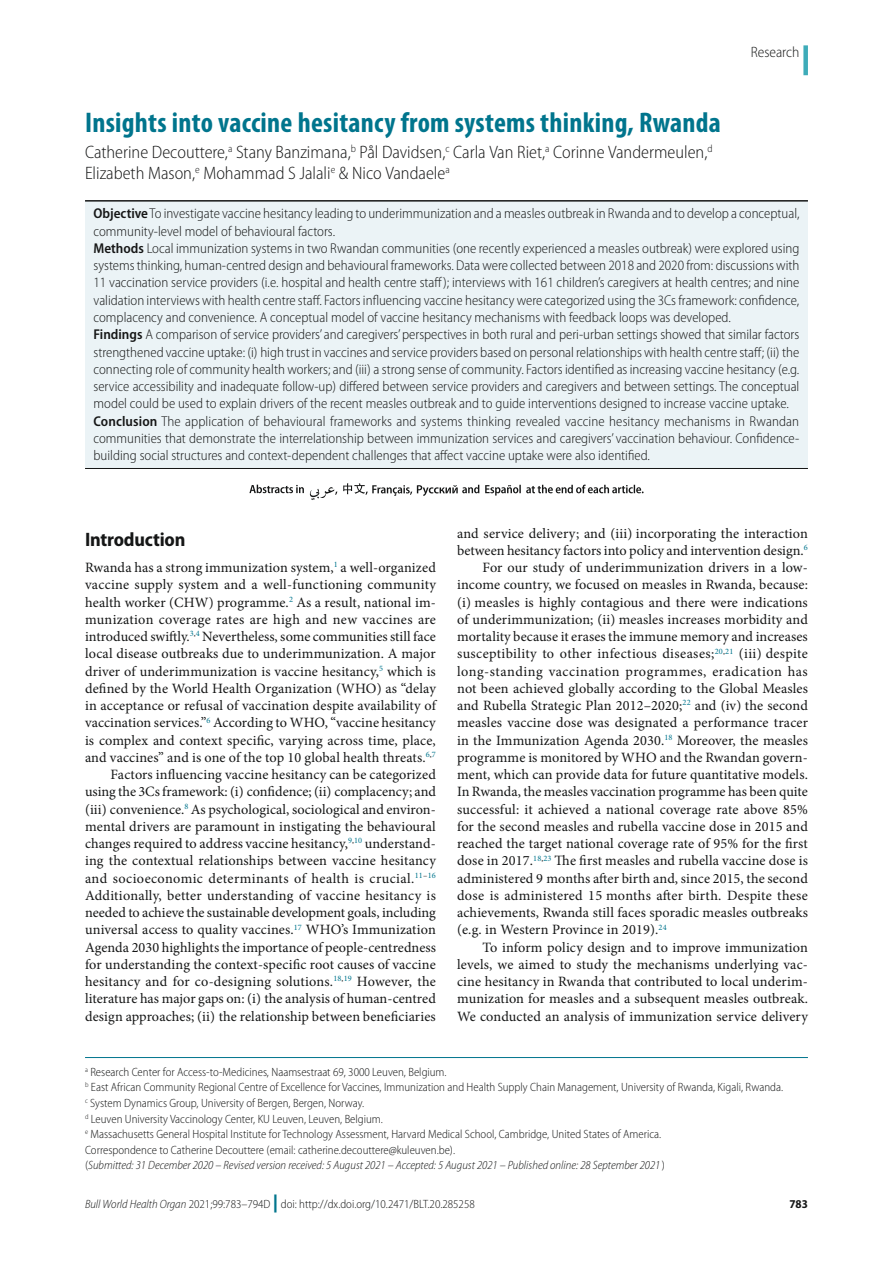
<style>
.page{position:relative;width:893px;height:1263px;background:#fff}
.page>*{position:absolute;margin:0;border:0;box-sizing:border-box;transform-origin:0 0}
.t1{font:700 condensed 28.5px "Myriad Pro";letter-spacing:.01em;color:#00758d}
.t2{font:700 semi-condensed 19.5px "Myriad Pro";letter-spacing:-.01em;color:#151616}
.t3{font:300 semi-condensed 18px/21px "Myriad Pro";color:#151616}
.t4{font:300 semi-condensed 15px "Myriad Pro";color:#151616}
.t5{font:14.25px/17.2px "Minion Pro";letter-spacing:.01em;color:#151616;text-align:right}
.t6{font:300 semi-condensed 14.25px/17.2px "Myriad Pro";color:#151616}
.t7{font:14.25px "Minion Pro";letter-spacing:.035em;color:#151616}
.t8{font:300 semi-condensed 12px/15.6px "Myriad Pro";color:#151616}
.t9{font:700 semi-condensed 12px "Myriad Pro";color:#151616}
.s1{font-weight:600}
.s2{font-style:italic}
.s3{font-weight:900;font-stretch:normal;font-size:18px;color:#00758d}
</style>
<div class="page">
<div style="left:803px;top:45px;width:5px;height:30px;background:#3eacb9"></div>
<div style="left:85px;top:201px;width:723px;height:267px;background:#ebf3f6"></div>
<hr style="left:85px;top:1057px;width:723px;height:1px;background:#00758d">
<hr style="left:85px;top:468px;width:723px;height:1px;background:#151616">
<hr style="left:85px;top:200px;width:723px;height:2px;background:#151616">
<svg style="left:310px;top:483px;width:334px;height:17px"></svg>
<svg style="left:249px;top:485px;width:55px;height:8px"></svg>
<h1 class="t1" style="left:85px;top:107px;width:637px">Insights into vaccine hesitancy from systems thinking, Rwanda</h1>
<p class="t3" style="left:85px;top:141px;width:629px">Catherine Decouttere,<sup>a</sup> Stany Banzimana,<sup>b</sup> Pål Davidsen,<sup>c</sup> Carla Van Riet,<sup>a</sup> Corinne Vandermeulen,<sup>d<br></sup>Elizabeth Mason,<sup>e</sup> Mohammad S Jalali<sup>e</sup> &amp; Nico Vandaele<sup>a</sup></p>
<p class="t4" style="left:751px;top:44px;width:50px">Research</p>
<p class="t6" style="left:94px;top:205px;width:707px"><span class="s1">Objective</span> To investigate vaccine hesitancy leading to underimmunization and a measles outbreak in Rwanda and to develop a conceptual, community-level model of behavioural factors.<br><span class="s1">Methods</span> Local immunization systems in two Rwandan communities (one recently experienced a measles outbreak) were explored using systems thinking, human-centred design and behavioural frameworks. Data were collected between 2018 and 2020 from: discussions with 11 vaccination service providers (i.e. hospital and health centre staff); interviews with 161 children’s caregivers at health centres; and nine validation interviews with health centre staff. Factors influencing vaccine hesitancy were categorized using the 3Cs framework: confidence, complacency and convenience. A conceptual model of vaccine hesitancy mechanisms with feedback loops was developed.<br><span class="s1">Findings</span> A comparison of service providers’ and caregivers’ perspectives in both rural and peri-urban settings showed that similar factors strengthened vaccine uptake: (i) high trust in vaccines and service providers based on personal relationships with health centre staff; (ii) the connecting role of community health workers; and (iii) a strong sense of community. Factors identified as increasing vaccine hesitancy (e.g. service accessibility and inadequate follow-up) differed between service providers and caregivers and between settings. The conceptual model could be used to explain drivers of the recent measles outbreak and to guide interventions designed to increase vaccine uptake.<br><span class="s1">Conclusion</span> The application of behavioural frameworks and systems thinking revealed vaccine hesitancy mechanisms in Rwandan communities that demonstrate the interrelationship between immunization services and caregivers’ vaccination behaviour. Confidence&shy;building social structures and context-dependent challenges that affect vaccine uptake were also identified.</p>
<h2 class="t2" style="left:85px;top:527px;width:102px">Introduction</h2>
<p class="t5" style="left:85px;top:559px;width:352px">Rwanda has a strong immunization system,<sup>1</sup> a well-organized vaccine supply system and a well-functioning community health worker (CHW) programme.<sup>2</sup> As a result, national im&shy;munization coverage rates are high and new vaccines are introduced swiftly.<sup>3</sup><sup>,</sup><sup>4</sup> Nevertheless, some communities still face local disease outbreaks due to underimmunization. A major driver of underimmunization is vaccine hesitancy,<sup>5</sup> which is defined by the World Health Organization (WHO) as “delay in acceptance or refusal of vaccination despite availability of vaccination services.”<sup>6</sup> According to WHO, “vaccine hesitancy is complex and context specific, varying across time, place, and vaccines” and is one of the top 10 global health threats.<sup>6</sup><sup>,</sup><sup>7<br></sup>Factors influencing vaccine hesitancy can be categorized using the 3Cs framework: (i) confidence; (ii) complacency; and (iii) convenience.<sup>8</sup> As psychological, sociological and environ&shy;mental drivers are paramount in instigating the behavioural changes required to address vaccine hesitancy,<sup>9</sup><sup>,</sup><sup>10</sup> understand&shy;ing the contextual relationships between vaccine hesitancy and socioeconomic determinants of health is crucial.<sup>11</sup><sup>–</sup><sup>16<br></sup>Additionally, better understanding of vaccine hesitancy is needed to achieve the sustainable development goals, including universal access to quality vaccines.<sup>17</sup> WHO’s Immunization Agenda 2030 highlights the importance of people-centredness for understanding the context-specific root causes of vaccine hesitancy and for co-designing solutions.<sup>18</sup><sup>,</sup><sup>19</sup> However, the literature has major gaps on: (i) the analysis of human-centred design approaches; (ii) the relationship between beneficiaries</p>
<p class="t5" style="left:457px;top:524px;width:352px">and service delivery; and (iii) incorporating the interaction</p>
<p class="t5" style="left:457px;top:542px;width:352px">between hesitancy factors into policy and intervention design.<sup>6</sup></p>
<p class="t5" style="left:483px;top:559px;width:327px">For our study of underimmunization drivers in a low-</p>
<p class="t5" style="left:457px;top:576px;width:352px">income country, we focused on measles in Rwanda, because:</p>
<p class="t5" style="left:457px;top:593px;width:352px">(i) measles is highly contagious and there were indications</p>
<p class="t5" style="left:457px;top:611px;width:352px">of underimmunization; (ii) measles increases morbidity and</p>
<p class="t5" style="left:457px;top:628px;width:352px">mortality because it erases the immune memory and increases</p>
<p class="t5" style="left:457px;top:645px;width:352px">susceptibility to other infectious diseases;<sup>20</sup><sup>,</sup><sup>21</sup> (iii) despite</p>
<p class="t7" style="left:457px;top:661px;width:352px">long-standing vaccination programmes, eradication has</p>
<p class="t5" style="left:457px;top:680px;width:352px">not been achieved globally according to the Global Measles</p>
<p class="t5" style="left:457px;top:697px;width:352px">and Rubella Strategic Plan 2012–2020;<sup>22</sup> and (iv) the second</p>
<p class="t5" style="left:457px;top:714px;width:352px">measles vaccine dose was designated a performance tracer</p>
<p class="t5" style="left:457px;top:731px;width:352px">in the Immunization Agenda 2030.<sup>18</sup> Moreover, the measles</p>
<p class="t5" style="left:457px;top:749px;width:352px">programme is monitored by WHO and the Rwandan govern-</p>
<p class="t5" style="left:457px;top:766px;width:352px">ment, which can provide data for future quantitative models.</p>
<p class="t5" style="left:457px;top:783px;width:352px">In Rwanda, the measles vaccination programme has been quite</p>
<p class="t5" style="left:457px;top:800px;width:352px">successful: it achieved a national coverage rate above 85%</p>
<p class="t5" style="left:457px;top:818px;width:352px">for the second measles and rubella vaccine dose in 2015 and</p>
<p class="t5" style="left:457px;top:835px;width:352px">reached the target national coverage rate of 95% for the first</p>
<p class="t5" style="left:457px;top:852px;width:352px">dose in 2017.<sup>18</sup><sup>,</sup><sup>23</sup> The first measles and rubella vaccine dose is</p>
<p class="t5" style="left:457px;top:869px;width:352px">administered 9 months after birth and, since 2015, the second</p>
<p class="t5" style="left:457px;top:887px;width:352px">dose is administered 15 months after birth. Despite these</p>
<p class="t5" style="left:457px;top:904px;width:352px">achievements, Rwanda still faces sporadic measles outbreaks</p>
<p class="t5" style="left:457px;top:921px;width:211px">(e.g. in Western Province in 2019).<sup>24</sup></p>
<p class="t5" style="left:483px;top:938px;width:327px">To inform policy design and to improve immunization</p>
<p class="t5" style="left:457px;top:956px;width:352px">levels, we aimed to study the mechanisms underlying vac-</p>
<p class="t5" style="left:457px;top:973px;width:352px">cine hesitancy in Rwanda that contributed to local underim-</p>
<p class="t5" style="left:457px;top:990px;width:352px">munization for measles and a subsequent measles outbreak.</p>
<p class="t5" style="left:457px;top:1007px;width:352px">We conducted an analysis of immunization service delivery</p>
<p class="t8" style="left:85px;top:1064px;width:700px"><sup>a</sup> Research Center for Access-to-Medicines, Naamsestraat 69, 3000 Leuven, Belgium.<br><sup>b</sup> East African Community Regional Centre of Excellence for Vaccines, Immunization and Health Supply Chain Management, University of Rwanda, Kigali, Rwanda. <sup>c</sup> System Dynamics Group, University of Bergen, Bergen, Norway.<br><sup>d</sup> Leuven University Vaccinology Center, KU Leuven, Leuven, Belgium.<br><sup>e</sup> Massachusetts General Hospital Institute for Technology Assessment, Harvard Medical School, Cambridge, United States of America.<br>Correspondence to Catherine Decouttere (email: catherine.decouttere@kuleuven.be).<br>(<span class="s2">Submitted: 31 December 2020 – Revised version received: 5 August 2021 – Accepted: 5 August 2021 – Published online: 28 September 2021</span> )</p>
<p class="t8" style="left:85px;top:1197px;width:391px"><span class="s2">Bull World Health Organ</span> 2021;99:783–794D <span class="s3">|</span> doi: http://dx.doi.org/10.2471/BLT.20.285258</p>
<p class="t9" style="left:789px;top:1196px;width:20px">783</p>
</div>
